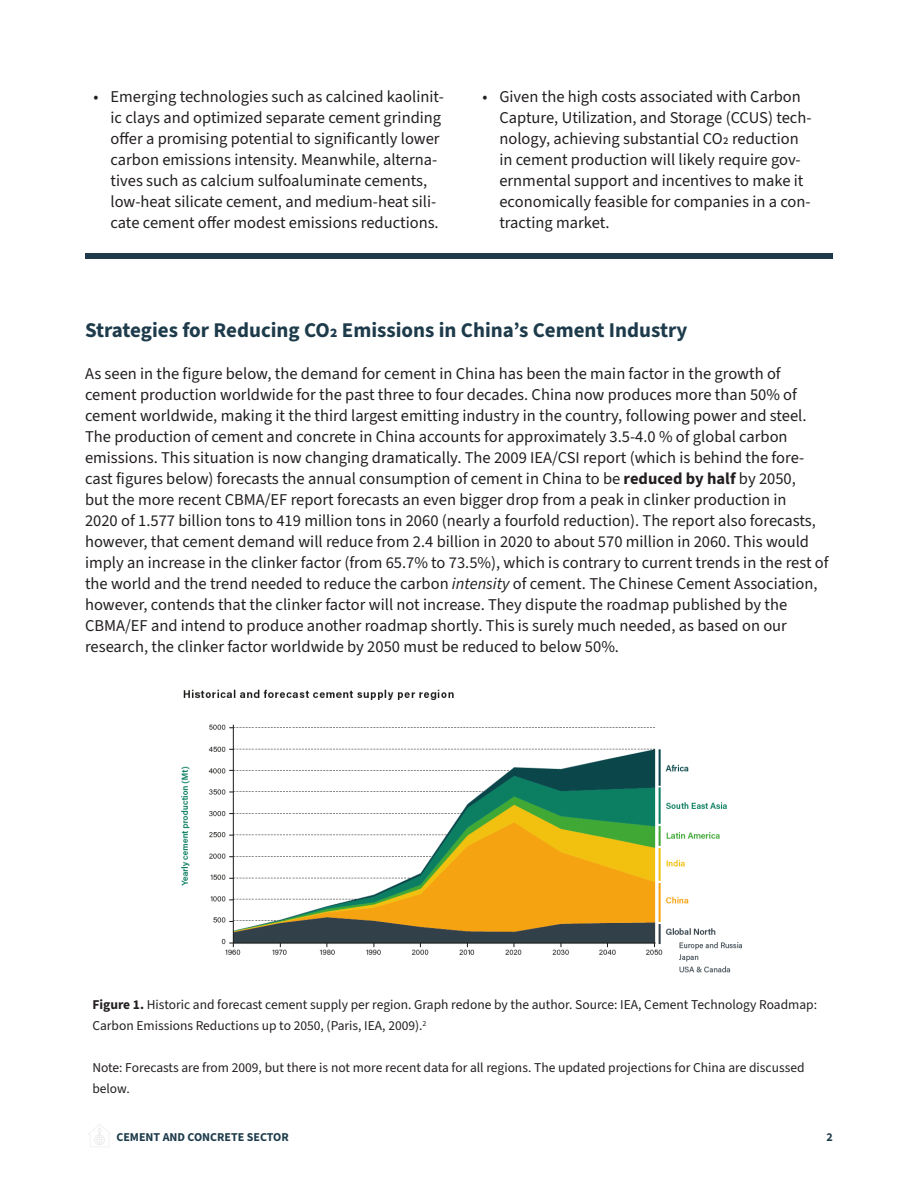
<style>
.page{position:relative;width:918px;height:1188px;background:#fff}
.page>*{position:absolute;margin:0;border:0;box-sizing:border-box;transform-origin:0 0}
.CEET_Heading_2{font:700 21px "Source Sans 3";color:#1d3b4b}
.CEET_Body_text{font:16.5px/21px "Source Sans 3";color:#231f20}
.CEET_Figure_text{font:13.5px/21px "Source Sans 3";color:#231f20}
.t1{font:700 12px "Source Sans 3";color:#1d3b4b}
.s1{font-weight:700}
.s2{font-style:italic}
</style>
<div class="page">
<div style="left:85px;top:253px;width:748px;height:6px;background:#1f3b4b"></div>
<img style="left:181px;top:689px;width:561px;height:284px">
<p class="CEET_Body_text" style="left:111px;top:86px;width:335px;text-indent:-17px">• Emerging technologies such as calcined kaolinit&shy;ic clays and optimized separate cement grinding offer a promising potential to significantly lower carbon emissions intensity. Meanwhile, alterna&shy;tives such as calcium sulfoaluminate cements, low-heat silicate cement, and medium-heat sili&shy;cate cement offer modest emissions reductions.</p>
<p class="CEET_Body_text" style="left:499px;top:86px;width:314px;text-indent:-17px">• Given the high costs associated with Carbon Capture, Utilization, and Storage (CCUS) tech&shy;nology, achieving substantial CO2 reduction in cement production will likely require gov&shy;ernmental support and incentives to make it economically feasible for companies in a con&shy;tracting market.</p>
<p class="CEET_Heading_2" style="left:85px;top:316px;width:604px">Strategies for Reducing CO2 Emissions in China’s Cement Industry</p>
<p class="CEET_Body_text" style="left:85px;top:363px;width:745px">As seen in the figure below, the demand for cement in China has been the main factor in the growth of cement production worldwide for the past three to four decades. China now produces more than 50% of cement worldwide, making it the third largest emitting industry in the country, following power and steel.<br>The production of cement and concrete in China accounts for approximately 3.5-4.0 % of global carbon emissions. This situation is now changing dramatically. The 2009 IEA/CSI report (which is behind the fore&shy;cast figures below) forecasts the annual consumption of cement in China to be <span class="s1">reduced by half</span> by 2050,<br>but the more recent CBMA/EF report forecasts an even bigger drop from a peak in clinker production in<br>2020 of 1.577 billion tons to 419 million tons in 2060 (nearly a fourfold reduction). The report also forecasts, however, that cement demand will reduce from 2.4 billion in 2020 to about 570 million in 2060. This would imply an increase in the clinker factor (from 65.7% to 73.5%), which is contrary to current trends in the rest of the world and the trend needed to reduce the carbon <span class="s2">intensity</span> of cement. The Chinese Cement Association, however, contends that the clinker factor will not increase. They dispute the roadmap published by the CBMA/EF and intend to produce another roadmap shortly. This is surely much needed, as based on our research, the clinker factor worldwide by 2050 must be reduced to below 50%.</p>
<p class="CEET_Figure_text" style="left:92px;top:994px;width:726px"><span class="s1">Figure 1.</span> Historic and forecast cement supply per region. Graph redone by the author. Source: IEA, Cement Technology Roadmap:<br>Carbon Emissions Reductions up to 2050, (Paris, IEA, 2009).<sup>2</sup></p>
<p class="CEET_Figure_text" style="left:92px;top:1057px;width:714px">Note: Forecasts are from 2009, but there is not more recent data for all regions. The updated projections for China are discussed below.</p>
<p class="t1" style="left:116px;top:1130px;width:174px">CEMENT AND CONCRETE SECTOR</p>
<p class="t1" style="left:827px;top:1130px;width:8px">2</p>
</div>
